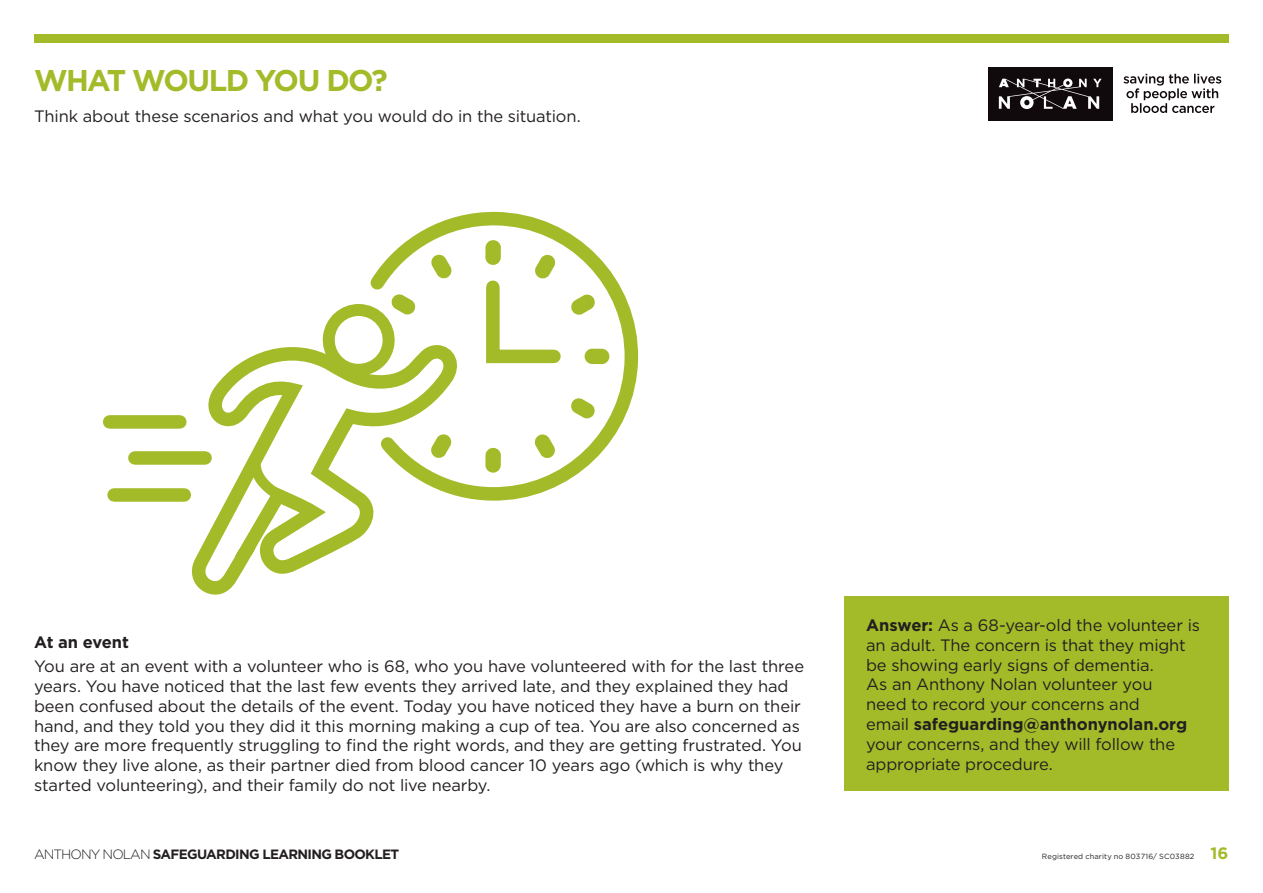
<style>
.page{position:relative;width:1263px;height:893px;background:#fff}
.page>*{position:absolute;margin:0;border:0;box-sizing:border-box;transform-origin:0 0}
.Heading_20pts{font:700 30px "Gotham";letter-spacing:-.055em;color:#a3bb29}
.Body_11pts{font:16.5px/19.8px "Gotham";letter-spacing:-.01em;color:#231f20}
.Body_11pts-2{font:700 16.5px "Gotham";letter-spacing:-.015em;color:#231f20}
.t1{font:700 13.5px "Gotham";letter-spacing:-.05em;color:#231f20}
.t2{font:7.5px "Gotham";letter-spacing:.015em;color:#231f20}
.s1{font-weight:700}
.s2{font-weight:300}
.s3{font-weight:700;font-size:16.5px;color:#a3bb29}
</style>
<div class="page">
<div style="left:988px;top:67px;width:124px;height:53px;background:#110a0c"></div>
<svg style="left:999px;top:79px;width:102px;height:30px"></svg>
<svg style="left:1123px;top:74px;width:98px;height:39px"></svg>
<div style="left:34px;top:34px;width:1195px;height:9px;background:#a3bb29"></div>
<div style="left:845px;top:597px;width:384px;height:194px;background:#a3bb29"></div>
<svg style="left:180px;top:347px;width:194px;height:248px"></svg>
<svg style="left:359px;top:212px;width:280px;height:294px"></svg>
<svg style="left:426px;top:250px;width:30px;height:31px"></svg>
<svg style="left:317px;top:289px;width:104px;height:107px"></svg>
<svg style="left:425px;top:430px;width:32px;height:33px"></svg>
<svg style="left:479px;top:211px;width:133px;height:295px"></svg>
<div style="left:135px;top:451px;width:70px;height:14px;background:#a3bb29"></div>
<div style="left:114px;top:488px;width:70px;height:14px;background:#a3bb29"></div>
<div style="left:110px;top:415px;width:70px;height:14px;background:#a3bb29"></div>
<svg style="left:248px;top:446px;width:57px;height:67px"></svg>
<p class="Heading_20pts" style="left:34px;top:61px;width:355px">WHAT WOULD YOU DO?</p>
<p class="Body_11pts" style="left:34px;top:106px;width:548px">Think about these scenarios and what you would do in the situation.</p>
<p class="Body_11pts-2" style="left:34px;top:631px;width:96px">At an event</p>
<p class="Body_11pts" style="left:34px;top:656px;width:771px">You are at an event with a volunteer who is 68, who you have volunteered with for the last three years. You have noticed that the last few events they arrived late, and they explained they had been confused about the details of the event. Today you have noticed they have a burn on their hand, and they told you they did it this morning making a cup of tea. You are also concerned as they are more frequently struggling to find the right words, and they are getting frustrated. You know they live alone, as their partner died from blood cancer 10 years ago (which is why they started volunteering), and their family do not live nearby.</p>
<p class="Body_11pts" style="left:866px;top:615px;width:335px"><span class="s1">Answer:</span> As a 68-year-old the volunteer is an adult. The concern is that they might be showing early signs of dementia.<br>As an Anthony Nolan volunteer you<br>need to record your concerns and<br>email <span class="s1">safeguarding@anthonynolan.org </span>your concerns, and they will follow the appropriate procedure.</p>
<p class="t1" style="left:34px;top:845px;width:367px"><span class="s2">ANTHONY NOLAN</span> SAFEGUARDING LEARNING BOOKLET</p>
<p class="t2" style="left:1042px;top:851px;width:188px">Registered charity no 803716/ SC03882 <span class="s3">16</span></p>
</div>
